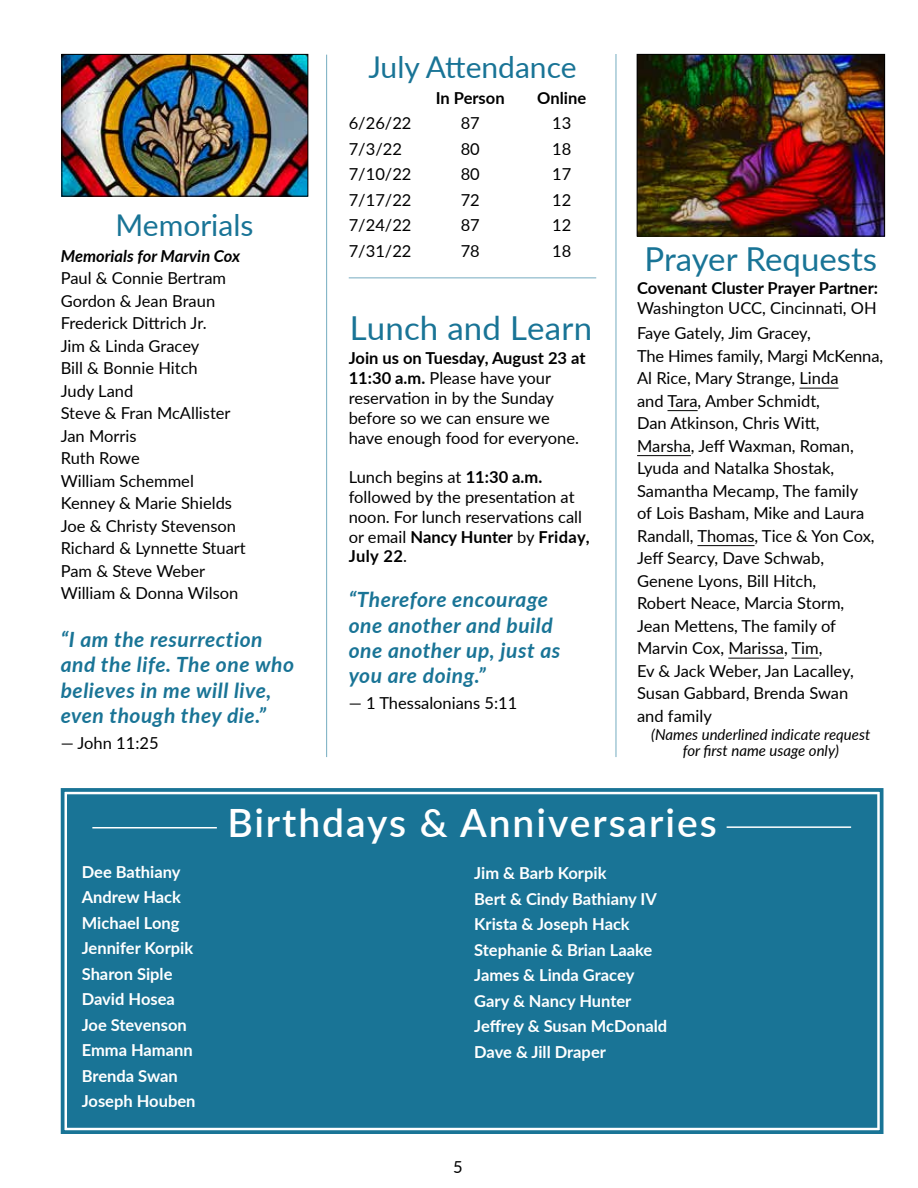
<style>
.page{position:relative;width:918px;height:1188px;background:#fff}
.page>*{position:absolute;margin:0;border:0;box-sizing:border-box;transform-origin:0 0}
.t1{font:600 39px "Lato";letter-spacing:.05em;color:#fff}
.t2{font:33px "Lato";color:#197496}
.t3{font:30px "Lato";color:#197496}
.t4{font:italic 700 21px/25.3px "Lato";letter-spacing:.025em;color:#197496}
.t5{font:16.5px/22.5px "Lato";color:#000}
.t6{font:700 16.5px/25.5px "Lato";color:#fff}
.t7{font:700 16.5px "Lato";color:#000}
.t8{font:italic 700 16.5px "Lato";color:#000}
.t9{font:italic 15px/16.5px "Lato";color:#000;text-align:center}
.s1{font-weight:700}
</style>
<div class="page">
<hr style="left:349px;top:278px;width:247px;height:1px;background:#75acc0">
<svg style="left:60px;top:788px;width:824px;height:346px"></svg>
<div style="left:66px;top:794px;width:812px;height:334px;background:#197496"></div>
<hr style="left:92px;top:827px;width:125px;height:1px;background:#fff">
<hr style="left:727px;top:826px;width:124px;height:2px;background:#fff">
<hr style="left:799px;top:388px;width:40px;height:1px;background:#000">
<hr style="left:668px;top:410px;width:30px;height:1px;background:#000">
<hr style="left:637px;top:455px;width:54px;height:1px;background:#000">
<hr style="left:697px;top:545px;width:58px;height:1px;background:#000">
<hr style="left:728px;top:658px;width:56px;height:1px;background:#000">
<svg style="left:792px;top:658px;width:27px;height:1px"></svg>
<img style="left:639px;top:56px;width:244px;height:179px">
<div style="left:637px;top:54px;width:248px;height:183px;border:1px solid #000"></div>
<hr style="left:326px;top:55px;width:1px;height:702px;background:#75acc0">
<hr style="left:616px;top:54px;width:1px;height:703px;background:#75acc0">
<img style="left:64px;top:56px;width:242px;height:139px">
<div style="left:62px;top:54px;width:246px;height:143px;border:1px solid #000"></div>
<h3 class="t3" style="left:115px;top:203px;width:139px">Memorials</h3>
<p class="t8" style="left:61px;top:244px;width:181px">Memorials for Marvin Cox</p>
<p class="t5" style="left:61px;top:266px;width:187px">Paul &amp; Connie Bertram<br>Gordon &amp; Jean Braun<br>Frederick Dittrich Jr.<br>Jim &amp; Linda Gracey<br>Bill &amp; Bonnie Hitch<br>Judy Land<br>Steve &amp; Fran McAllister<br>Jan Morris<br>Ruth Rowe<br>William Schemmel<br>Kenney &amp; Marie Shields<br>Joe &amp; Christy Stevenson<br>Richard &amp; Lynnette Stuart<br>Pam &amp; Steve Weber<br>William &amp; Donna Wilson</p>
<p class="t4" style="left:61px;top:626px;width:235px">“I am the resurrection and the life. The one who believes in me will live, even though they die.”</p>
<p class="t5" style="left:61px;top:731px;width:99px">— John 11:25</p>
<h3 class="t3" style="left:368px;top:46px;width:210px">July Attendance</h3>
<p class="t7" style="left:436px;top:86px;width:70px">In Person</p>
<p class="t7" style="left:537px;top:86px;width:50px">Online</p>
<p class="t5" style="left:349px;top:112px;width:64px">6/26/22</p>
<p class="t5" style="left:461px;top:112px;width:21px">87</p>
<p class="t5" style="left:552px;top:112px;width:21px">13</p>
<p class="t5" style="left:349px;top:137px;width:55px">7/3/22</p>
<p class="t5" style="left:461px;top:137px;width:21px">80</p>
<p class="t5" style="left:552px;top:137px;width:21px">18</p>
<p class="t5" style="left:349px;top:162px;width:64px">7/10/22</p>
<p class="t5" style="left:461px;top:162px;width:21px">80</p>
<p class="t5" style="left:552px;top:162px;width:21px">17</p>
<p class="t5" style="left:349px;top:188px;width:64px">7/17/22</p>
<p class="t5" style="left:461px;top:188px;width:21px">72</p>
<p class="t5" style="left:552px;top:188px;width:21px">12</p>
<p class="t5" style="left:349px;top:213px;width:64px">7/24/22</p>
<p class="t5" style="left:461px;top:213px;width:21px">87</p>
<p class="t5" style="left:552px;top:213px;width:21px">12</p>
<p class="t5" style="left:349px;top:239px;width:64px">7/31/22</p>
<p class="t5" style="left:461px;top:239px;width:21px">78</p>
<p class="t5" style="left:552px;top:239px;width:21px">18</p>
<h2 class="t2" style="left:350px;top:304px;width:244px">Lunch and Learn</h2>
<p class="t5" style="left:349px;top:348px;width:238px;line-height:19.8px"><span class="s1">Join us on Tuesday, August 23 at<br>11:30 a.m.</span> Please have your reservation in by the Sunday before so we can ensure we have enough food for everyone.</p>
<p class="t5" style="left:349px;top:467px;width:242px;line-height:19.8px">Lunch begins at <span class="s1">11:30 a.m. </span>followed by the presentation at noon. For lunch reservations call or email <span class="s1">Nancy Hunter</span> by <span class="s1">Friday,<br>July 22</span>.</p>
<p class="t4" style="left:349px;top:586px;width:213px">“Therefore encourage one another and build one another up, just as you are doing.”</p>
<p class="t5" style="left:349px;top:691px;width:170px">— 1 Thessalonians 5:11</p>
<h2 class="t2" style="left:645px;top:236px;width:234px">Prayer Requests</h2>
<p class="t7" style="left:637px;top:276px;width:242px">Covenant Cluster Prayer Partner:</p>
<p class="t5" style="left:637px;top:294px;width:241px;line-height:25.5px">Washington UCC, Cincinnati, OH<br>Faye Gately, Jim Gracey,</p>
<p class="t5" style="left:637px;top:344px;width:247px">The Himes family, Margi McKenna,<br>Al Rice, Mary Strange, Linda<br>and Tara, Amber Schmidt,<br>Dan Atkinson, Chris Witt,<br>Marsha, Jeff Waxman, Roman,<br>Lyuda and Natalka Shostak,<br>Samantha Mecamp, The family<br>of Lois Basham, Mike and Laura<br>Randall, Thomas, Tice &amp; Yon Cox,<br>Jeff Searcy, Dave Schwab,<br>Genene Lyons, Bill Hitch,<br>Robert Neace, Marcia Storm,<br>Jean Mettens, The family of<br>Marvin Cox, Marissa, Tim,<br>Ev &amp; Jack Weber, Jan Lacalley,<br>Susan Gabbard, Brenda Swan<br>and family</p>
<p class="t9" style="left:651px;top:725px;width:221px">(Names underlined indicate request for first name usage only)</p>
<h1 class="t1" style="left:227px;top:795px;width:491px">Birthdays &amp; Anniversaries</h1>
<p class="t6" style="left:82px;top:858px;width:115px">Dee Bathiany<br>Andrew Hack<br>Michael Long<br>Jennifer Korpik<br>Sharon Siple<br>David Hosea<br>Joe Stevenson<br>Emma Hamann<br>Brenda Swan<br>Joseph Houben</p>
<p class="t6" style="left:474px;top:860px;width:194px">Jim &amp; Barb Korpik<br>Bert &amp; Cindy Bathiany IV<br>Krista &amp; Joseph Hack<br>Stephanie &amp; Brian Laake<br>James &amp; Linda Gracey<br>Gary &amp; Nancy Hunter<br>Jeffrey &amp; Susan McDonald<br>Dave &amp; Jill Draper</p>
<p class="t5" style="left:453px;top:1155px;width:11px">5</p>
</div>
